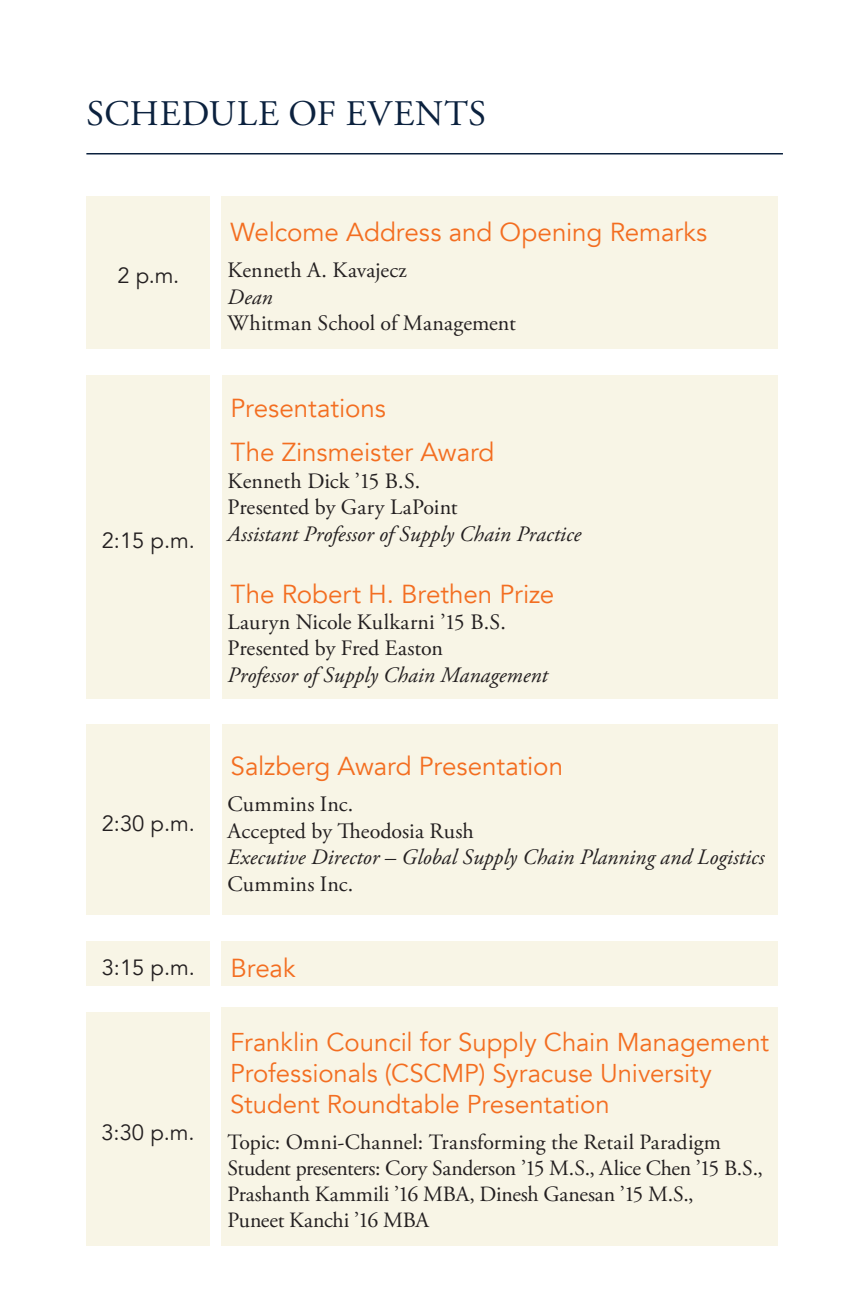
<style>
.page{position:relative;width:864px;height:1296px;background:#fff}
.page>*{position:absolute;margin:0;border:0;box-sizing:border-box;transform-origin:0 0}
.t1{font:36px "Adobe Garamond Pro";letter-spacing:.02em;color:#0b213e}
.t2{font:26px/44px "Avenir";letter-spacing:-.005em;color:#f36e21}
.t3{font:25.8px/30.8px "Avenir";letter-spacing:-.005em;color:#f36e21}
.t4{font:22px/26.4px "Adobe Garamond Pro";letter-spacing:.005em;color:#231f20}
.t5{font:italic 22px "Adobe Garamond Pro";color:#231f20}
.t6{font:22px "Avenir";color:#231f20}
.t7{font:21.8px/26.2px "Adobe Garamond Pro";letter-spacing:-.01em;color:#231f20}
</style>
<div class="page">
<hr style="left:86px;top:153px;width:697px;height:1px;background:#0b213e">
<div style="left:86px;top:196px;width:124px;height:152px;background:#f8f5e6"></div>
<div style="left:222px;top:196px;width:556px;height:152px;background:#f8f5e6"></div>
<div style="left:86px;top:375px;width:124px;height:323px;background:#f8f5e6"></div>
<div style="left:222px;top:375px;width:556px;height:323px;background:#f8f5e6"></div>
<div style="left:86px;top:941px;width:124px;height:45px;background:#f8f5e6"></div>
<div style="left:222px;top:941px;width:556px;height:45px;background:#f8f5e6"></div>
<div style="left:86px;top:1012px;width:124px;height:234px;background:#f8f5e6"></div>
<div style="left:221px;top:1007px;width:557px;height:239px;background:#f8f5e6"></div>
<div style="left:86px;top:725px;width:124px;height:190px;background:#f8f5e6"></div>
<div style="left:222px;top:725px;width:556px;height:190px;background:#f8f5e6"></div>
<h1 class="t1" style="left:87px;top:92px;width:401px">SCHEDULE OF EVENTS</h1>
<p class="t6" style="left:117px;top:263px;width:63px">2 p.m.</p>
<p class="t6" style="left:102px;top:527px;width:95px">2:15 p.m.</p>
<p class="t6" style="left:102px;top:810px;width:95px">2:30 p.m.</p>
<p class="t2" style="left:231px;top:210px;width:478px">Welcome Address and Opening Remarks</p>
<p class="t4" style="left:228px;top:258px;width:181px">Kenneth A. Kavajecz</p>
<p class="t5" style="left:228px;top:283px;width:46px">Dean</p>
<p class="t4" style="left:228px;top:311px;width:290px">Whitman School of Management</p>
<p class="t2" style="left:231px;top:387px;width:265px">Presentations<br>The Zinsmeister Award</p>
<p class="t4" style="left:228px;top:468px;width:231px">Kenneth Dick ’15 B.S.<br>Presented by Gary LaPoint</p>
<p class="t5" style="left:228px;top:520px;width:355px">Assistant Professor of Supply Chain Practice</p>
<p class="t2" style="left:231px;top:572px;width:325px">The Robert H. Brethen Prize</p>
<p class="t4" style="left:228px;top:610px;width:280px">Lauryn Nicole Kulkarni ’15 B.S.<br>Presented by Fred Easton</p>
<p class="t5" style="left:228px;top:662px;width:322px">Professor of Supply Chain Management</p>
<p class="t2" style="left:231px;top:745px;width:334px">Salzberg Award Presentation</p>
<p class="t4" style="left:228px;top:792px;width:248px">Cummins Inc.<br>Accepted by Theodosia Rush</p>
<p class="t5" style="left:228px;top:844px;width:538px">Executive Director – Global Supply Chain Planning and Logistics</p>
<p class="t4" style="left:228px;top:871px;width:127px">Cummins Inc.</p>
<p class="t6" style="left:102px;top:954px;width:95px">3:15 p.m.</p>
<p class="t2" style="left:231px;top:946px;width:66px">Break</p>
<p class="t6" style="left:101px;top:1119px;width:95px">3:30 p.m.</p>
<p class="t3" style="left:230px;top:1027px;width:540px">Franklin Council for Supply Chain Management<br>Professionals (CSCMP) Syracuse University<br>Student Roundtable Presentation</p>
<p class="t7" style="left:227px;top:1130px;width:537px">Topic: Omni-Channel: Transforming the Retail Paradigm Student presenters: Cory Sanderson ’15 M.S., Alice Chen ’15 B.S., Prashanth Kammili ’16 MBA, Dinesh Ganesan ’15 M.S.,<br>Puneet Kanchi ’16 MBA</p>
</div>
